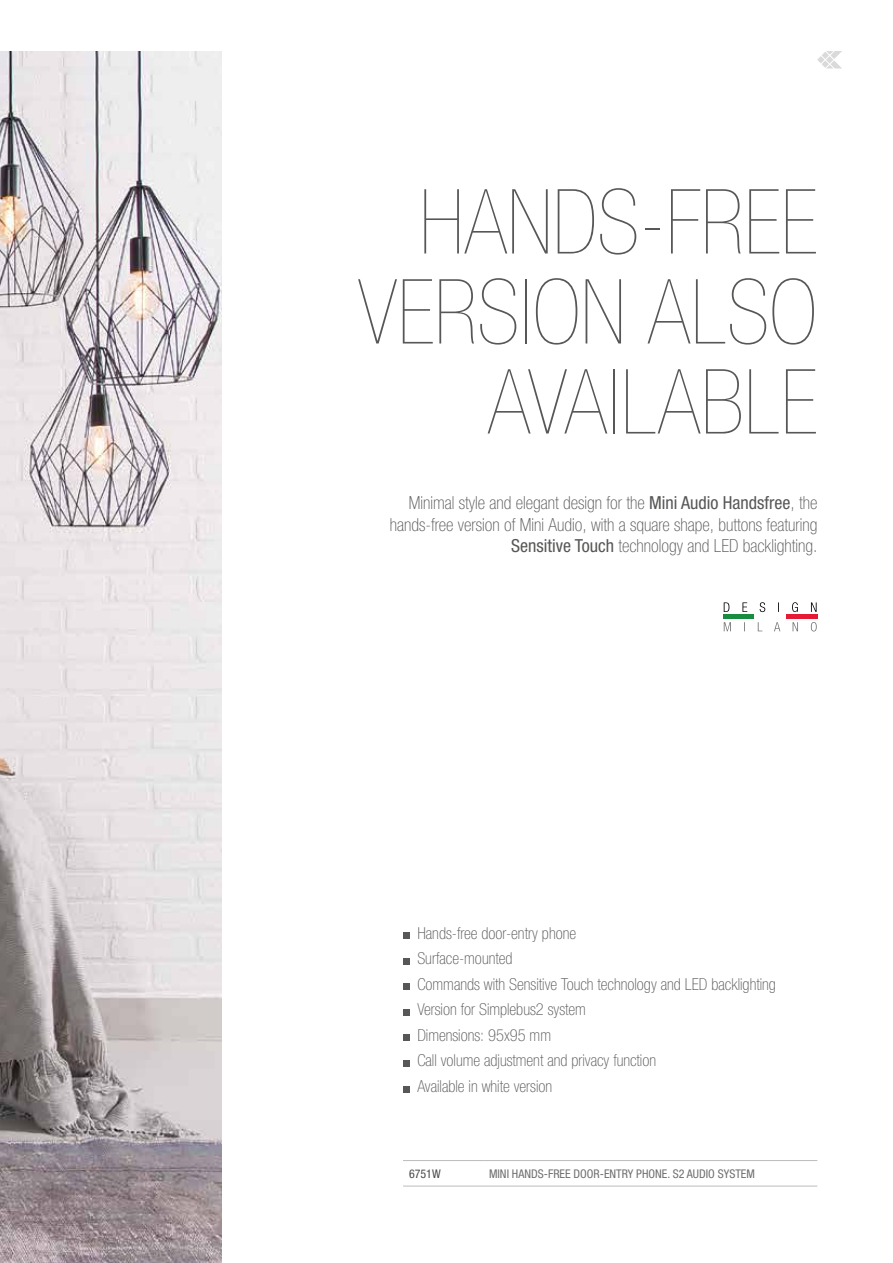
<style>
.page{position:relative;width:893px;height:1263px;background:#fff}
.page>*{position:absolute;margin:0;border:0;box-sizing:border-box;transform-origin:0 0}
.t1{font:200 condensed 90px/90px "Helvetica Neue LTW1 G";color:#575756;text-align:right}
.t2{font:100 condensed 18px/21.6px "Helvetica Neue LTW1 G";color:#575756;text-align:right}
.t3{font:100 condensed 16.5px/25.5px "Helvetica Neue LTW1 G";color:#575756}
.t4{font:condensed 12px "Helvetica Neue LTW1 G";color:#706f6f}
.t5{font:condensed 12px "Helvetica Neue LTW1 G";color:#4a4a49}
.s1{font-weight:400}
</style>
<div class="page">
<img style="left:0;top:51px;width:221px;height:1212px">
<svg style="left:817px;top:56px;width:7px;height:7px"></svg>
<div style="left:822px;top:60px;width:7px;height:8px;background:#dadada;border-radius:3px"></div>
<div style="left:822px;top:52px;width:7px;height:7px;background:#dadada;border-radius:3px"></div>
<svg style="left:826px;top:51px;width:16px;height:18px"></svg>
<div style="left:403px;top:932px;width:6px;height:7px;background:#575756"></div>
<svg style="left:403px;top:958px;width:6px;height:6px"></svg>
<div style="left:403px;top:983px;width:6px;height:7px;background:#575756"></div>
<svg style="left:403px;top:1009px;width:6px;height:6px"></svg>
<div style="left:403px;top:1034px;width:6px;height:7px;background:#575756"></div>
<svg style="left:403px;top:1060px;width:6px;height:6px"></svg>
<svg style="left:403px;top:1086px;width:6px;height:6px"></svg>
<hr style="left:403px;top:1160px;width:80px;height:1px;background:#bcbcbc">
<hr style="left:483px;top:1160px;width:334px;height:1px;background:#bcbcbc">
<hr style="left:403px;top:1186px;width:80px;height:1px;background:#bcbcbc">
<hr style="left:483px;top:1186px;width:334px;height:1px;background:#bcbcbc">
<hr style="left:723px;top:615px;width:31px;height:4px;background:#188d40">
<hr style="left:786px;top:615px;width:31px;height:4px;background:#e51a35">
<svg style="left:724px;top:602px;width:93px;height:10px"></svg>
<svg style="left:724px;top:622px;width:93px;height:9px"></svg>
<h1 class="t1" style="left:358px;top:177px;width:461px">HANDS-FREE<br>VERSION ALSO<br>AVAILABLE</h1>
<p class="t2" style="left:390px;top:492px;width:429px">Minimal style and elegant design for the <span class="s1">Mini Audio Handsfree</span>, the hands-free version of Mini Audio, with a square shape, buttons featuring<br><span class="s1">Sensitive Touch</span> technology and LED backlighting.</p>
<p class="t3" style="left:417px;top:920px;width:360px">Hands-free door-entry phone<br>Surface-mounted<br>Commands with Sensitive Touch technology and LED backlighting Version for Simplebus2 system<br>Dimensions: 95x95 mm<br>Call volume adjustment and privacy function<br>Available in white version</p>
<p class="t5" style="left:409px;top:1166px;width:33px">6751W</p>
<p class="t4" style="left:489px;top:1166px;width:267px">MINI HANDS-FREE DOOR-ENTRY PHONE. S2 AUDIO SYSTEM</p>
</div>
